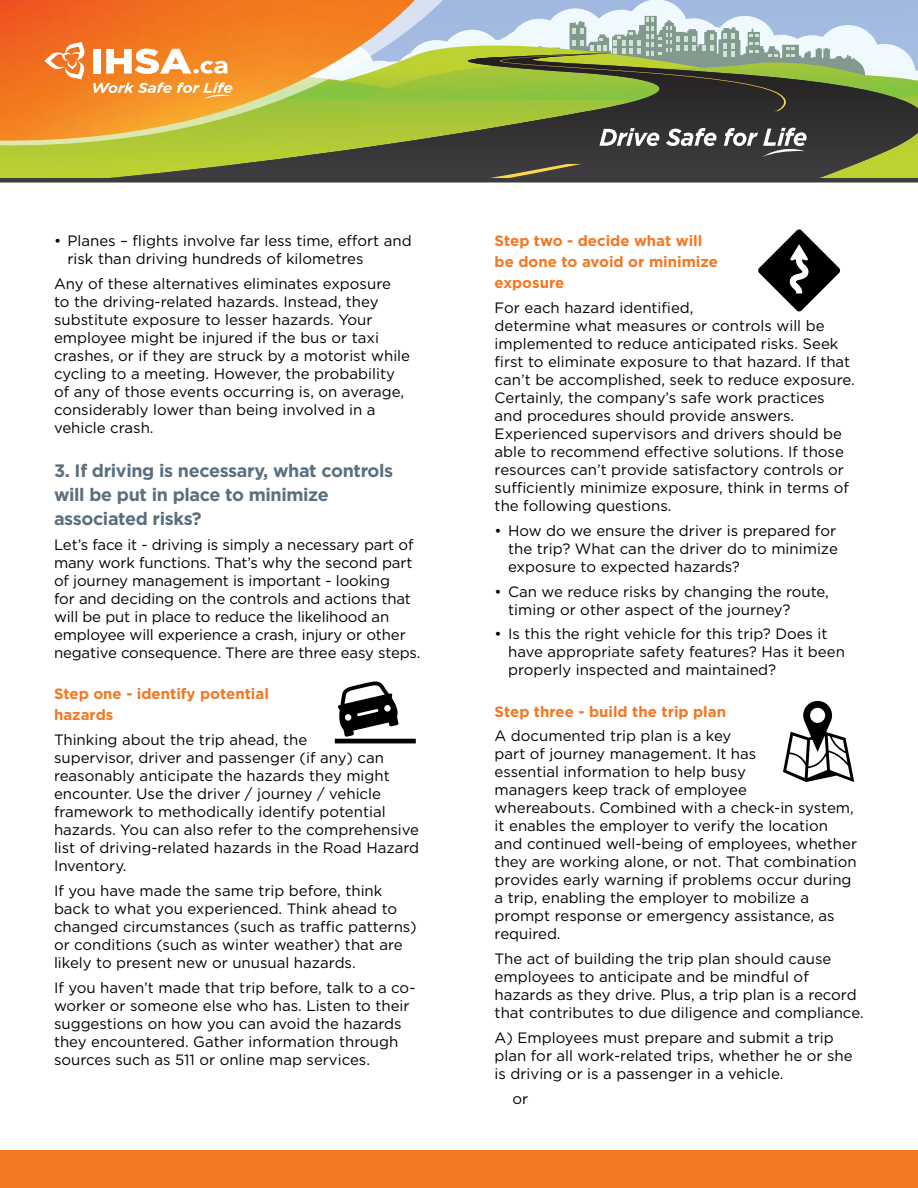
<style>
.page{position:relative;width:918px;height:1188px;background:#fff}
.page>*{position:absolute;margin:0;border:0;box-sizing:border-box;transform-origin:0 0}
.t1{font:700 18px/24px "Gotham";letter-spacing:-.02em;color:#5c6f7c}
.t2{font:15px/18px "Gotham";color:#000}
.t3{font:700 15px/21px "Gotham";color:#f47721}
</style>
<div class="page">
<svg style="left:0;top:0;width:918px;height:178px;background:#a29159"></svg>
<div style="left:0;top:178px;width:918px;height:5px;background:#3b3d3d"></div>
<div style="left:0;top:1150px;width:918px;height:38px;background:#f47721"></div>
<svg style="left:335px;top:681px;width:81px;height:62px"></svg>
<svg style="left:758px;top:229px;width:82px;height:83px"></svg>
<svg style="left:783px;top:701px;width:71px;height:81px"></svg>
<p class="t2" style="left:68px;top:232px;width:346px;text-indent:-14px">• Planes – flights involve far less time, effort and risk than driving hundreds of kilometres</p>
<p class="t2" style="left:54px;top:274px;width:358px">Any of these alternatives eliminates exposure to the driving-related hazards. Instead, they substitute exposure to lesser hazards. Your employee might be injured if the bus or taxi crashes, or if they are struck by a motorist while cycling to a meeting. However, the probability of any of those events occurring is, on average, considerably lower than being involved in a vehicle crash.</p>
<p class="t1" style="left:54px;top:459px;width:341px">3. If driving is necessary, what controls will be put in place to minimize associated risks?</p>
<p class="t2" style="left:54px;top:535px;width:368px">Let’s face it - driving is simply a necessary part of many work functions. That’s why the second part of journey management is important - looking<br>for and deciding on the controls and actions that will be put in place to reduce the likelihood an employee will experience a crash, injury or other negative consequence. There are three easy steps.</p>
<p class="t3" style="left:54px;top:683px;width:216px">Step one - identify potential hazards</p>
<p class="t2" style="left:54px;top:730px;width:367px">Thinking about the trip ahead, the<br>supervisor, driver and passenger (if any) can reasonably anticipate the hazards they might encounter. Use the driver / journey / vehicle framework to methodically identify potential hazards. You can also refer to the comprehensive list of driving-related hazards in the Road Hazard Inventory.</p>
<p class="t2" style="left:54px;top:881px;width:364px">If you have made the same trip before, think back to what you experienced. Think ahead to changed circumstances (such as traffic patterns) or conditions (such as winter weather) that are likely to present new or unusual hazards.</p>
<p class="t2" style="left:54px;top:978px;width:363px">If you haven’t made that trip before, talk to a co&shy;worker or someone else who has. Listen to their suggestions on how you can avoid the hazards they encountered. Gather information through sources such as 511 or online map services.</p>
<p class="t3" style="left:495px;top:230px;width:225px">Step two - decide what will be done to avoid or minimize exposure</p>
<p class="t2" style="left:495px;top:298px;width:362px">For each hazard identified,<br>determine what measures or controls will be implemented to reduce anticipated risks. Seek first to eliminate exposure to that hazard. If that can’t be accomplished, seek to reduce exposure.<br>Certainly, the company’s safe work practices and procedures should provide answers.<br>Experienced supervisors and drivers should be able to recommend effective solutions. If those resources can’t provide satisfactory controls or sufficiently minimize exposure, think in terms of the following questions.</p>
<p class="t2" style="left:508px;top:521px;width:331px;text-indent:-14px">• How do we ensure the driver is prepared for the trip? What can the driver do to minimize exposure to expected hazards?</p>
<p class="t2" style="left:508px;top:582px;width:322px;text-indent:-14px">• Can we reduce risks by changing the route, timing or other aspect of the journey?</p>
<p class="t2" style="left:508px;top:625px;width:338px;text-indent:-14px">• Is this the right vehicle for this trip? Does it have appropriate safety features? Has it been properly inspected and maintained?</p>
<p class="t3" style="left:495px;top:701px;width:233px">Step three - build the trip plan</p>
<p class="t2" style="left:495px;top:727px;width:364px">A documented trip plan is a key<br>part of journey management. It has<br>essential information to help busy<br>managers keep track of employee<br>whereabouts. Combined with a check-in system, it enables the employer to verify the location and continued well-being of employees, whether they are working alone, or not. That combination provides early warning if problems occur during a trip, enabling the employer to mobilize a prompt response or emergency assistance, as required.</p>
<p class="t2" style="left:495px;top:949px;width:371px">The act of building the trip plan should cause employees to anticipate and be mindful of hazards as they drive. Plus, a trip plan is a record that contributes to due diligence and compliance.</p>
<p class="t2" style="left:495px;top:1028px;width:359px">A) Employees must prepare and submit a trip plan for all work-related trips, whether he or she is driving or is a passenger in a vehicle.</p>
<p class="t2" style="left:513px;top:1089px;width:17px">or</p>
</div>
